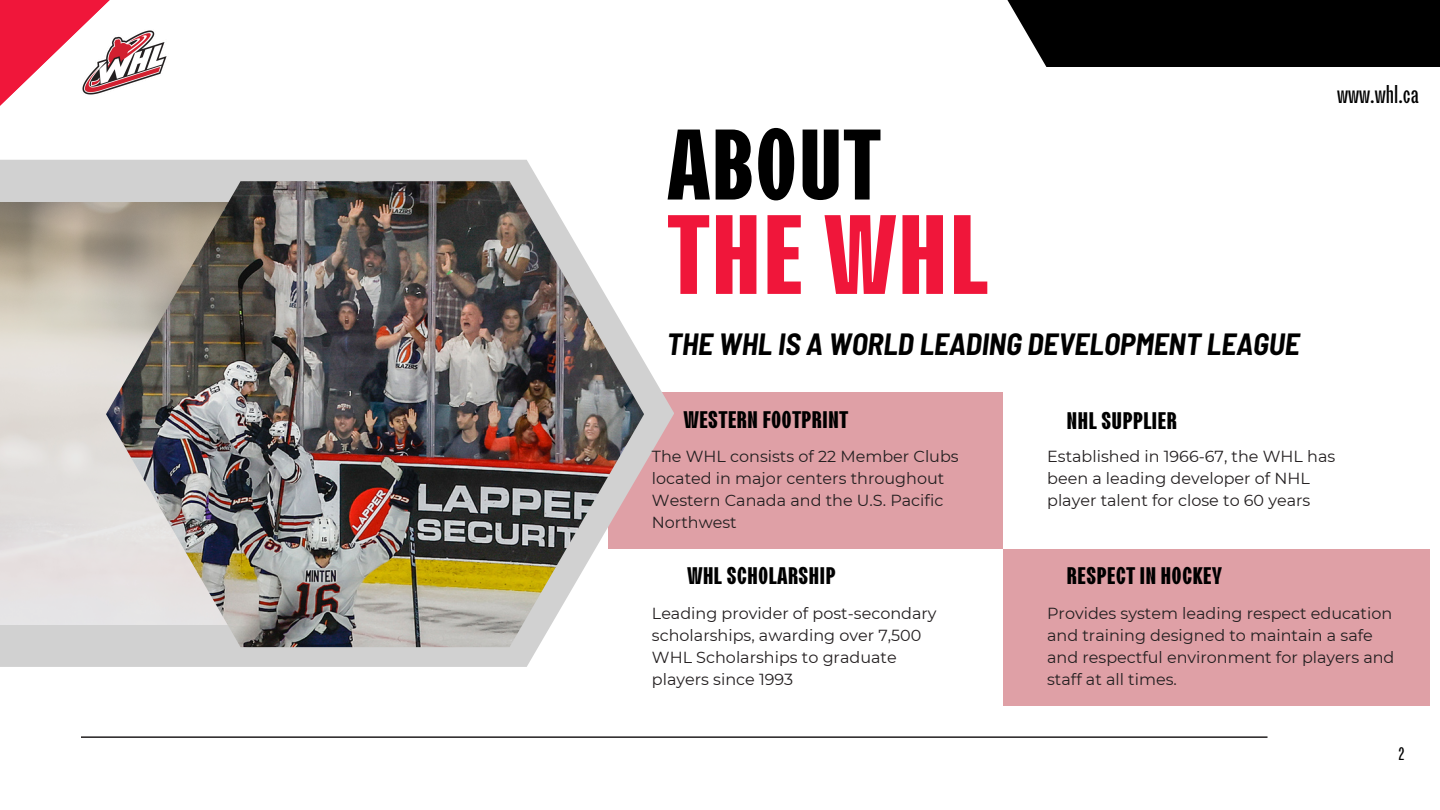
<style>
.page{position:relative;width:1440px;height:810px;background:#fff}
.page>*{position:absolute;margin:0;border:0;box-sizing:border-box;transform-origin:0 0}
.t1{font:700 condensed 112.5px "Lazord";color:#f0163a}
.t2{font:700 condensed 100px "Lazord";color:#000}
.t3{font:italic 700 semi-condensed 30px "Barlow";color:#000}
.t4{font:condensed 25px "Lazord";color:#000}
.t5{font:700 condensed 24px "Lazord";color:#000}
.t6{font:condensed 18px "Lazord";color:#000}
.t7{font:16px/21.8px "Montserrat";color:#231f20}
</style>
<div class="page">
<div style="left:608px;top:392px;width:396px;height:157px;background:#dfa0a6"></div>
<svg style="left:0;top:160px;width:674px;height:507px;fill:#d1d1d1"></svg>
<div style="left:964px;top:0;width:476px;height:67px;background:#000"></div>
<div style="left:1004px;top:549px;width:426px;height:156px;background:#dfa0a6"></div>
<div style="left:607px;top:549px;width:395px;height:156px;background:#fff"></div>
<svg style="left:0;top:0;width:110px;height:106px"></svg>
<img style="left:0;top:202px;width:106px;height:422px">
<img style="left:106px;top:181px;width:538px;height:466px">
<hr style="left:81px;top:736px;width:1187px;height:2px;background:#231f20">
<img style="left:81px;top:29px;width:86px;height:67px">
<h3 class="t2" style="left:667px;top:114px;width:216px">ABOUT</h3>
<p class="t1" style="left:667px;top:197px;width:323px">THE WHL</p>
<p class="t3" style="left:667px;top:325px;width:635px">THE WHL IS A WORLD LEADING DEVELOPMENT LEAGUE</p>
<p class="t5" style="left:683px;top:408px;width:166px">WESTERN FOOTPRINT</p>
<h4 class="t5" style="left:1066px;top:408px;width:112px">NHL SUPPLIER</h4>
<p class="t4" style="left:1337px;top:82px;width:83px">www.whl.ca</p>
<p class="t7" style="left:652px;top:446px;width:308px">The WHL consists of 22 Member Clubs located in major centers throughout<br>Western Canada and the U.S. Pacific<br>Northwest</p>
<h1 class="t5" style="left:687px;top:564px;width:150px">WHL SCHOLARSHIP</h1>
<p class="t7" style="left:652px;top:603px;width:286px">Leading provider of post-secondary scholarships, awarding over 7,500<br>WHL Scholarships to graduate players since 1993</p>
<p class="t7" style="left:1047px;top:446px;width:290px">Established in 1966-67, the WHL has been a leading developer of NHL player talent for close to 60 years</p>
<h4 class="t5" style="left:1066px;top:564px;width:157px">RESPECT IN HOCKEY</h4>
<h2 class="t7" style="left:1047px;top:603px;width:349px">Provides system leading respect education and training designed to maintain a safe and respectful environment for players and staff at all times.</h2>
<p class="t6" style="left:1399px;top:744px;width:8px">2</p>
</div>
